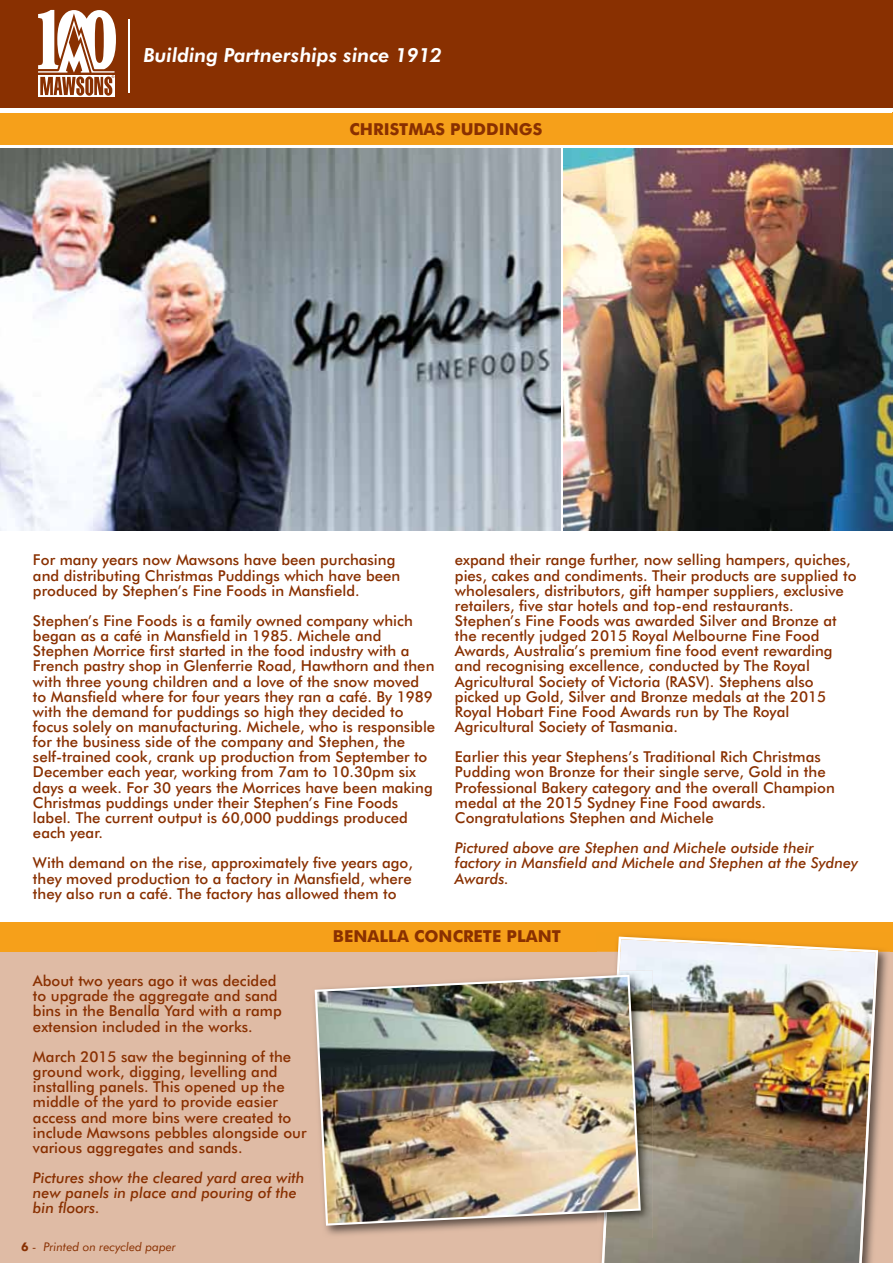
<style>
.page{position:relative;width:893px;height:1263px;background:#fff}
.page>*{position:absolute;margin:0;border:0;box-sizing:border-box;transform-origin:0 0}
.t1{font:italic 800 19.5px "Futura BT";color:#fff}
.t2{font:700 16.5px "Futura BT";color:#893001}
.t3{font:500 15px/15.1px "Futura BT";color:#893001}
.t4{font:italic 500 15px/15.1px "Futura BT";color:#893001}
.t5{font:italic 12px "Futura BT";color:#893001}
.s1{font-weight:700;font-style:normal}
</style>
<div class="page">
<div style="left:0;top:946px;width:893px;height:317px;background:#dfbba5"></div>
<div style="left:0;top:113px;width:893px;height:32px;background:#f6a01a"></div>
<hr style="left:892px;top:112px;width:1px;height:32px;background:#f6a01a">
<div style="left:0;top:0;width:893px;height:107px;background:#893001"></div>
<hr style="left:129px;top:19px;width:1px;height:74px;background:#fff">
<div style="left:38px;top:75px;width:77px;height:22px;background:#fff"></div>
<svg style="left:38px;top:10px;width:78px;height:86px"></svg>
<img style="left:563px;top:148px;width:330px;height:382px">
<img style="left:0;top:148px;width:560px;height:382px">
<div style="left:0;top:922px;width:893px;height:29px;background:#f6a01a"></div>
<img style="left:597px;top:935px;width:293px;height:328px">
<img style="left:602px;top:936px;width:276px;height:327px">
<img style="left:314px;top:971px;width:289px;height:267px">
<img style="left:619px;top:971px;width:34px;height:267px">
<img style="left:603px;top:971px;width:16px;height:267px">
<img style="left:315px;top:975px;width:326px;height:251px">
<h1 class="t1" style="left:144px;top:43px;width:300px">Building Partnerships since 1912</h1>
<p class="t2" style="left:350px;top:119px;width:194px">CHRISTMAS PUDDINGS</p>
<p class="t3" style="left:33px;top:552px;width:369px">For many years now Mawsons have been purchasing and distributing Christmas Puddings which have been produced by Stephen’s Fine Foods in Mansfield.</p>
<p class="t3" style="left:33px;top:613px;width:404px">Stephen’s Fine Foods is a family owned company which began as a café in Mansfield in 1985. Michele and Stephen Morrice first started in the food industry with a French pastry shop in Glenferrie Road, Hawthorn and then with three young children and a love of the snow moved to Mansfield where for four years they ran a café. By 1989 with the demand for puddings so high they decided to focus solely on manufacturing. Michele, who is responsible for the business side of the company and Stephen, the self-trained cook, crank up production from September to December each year, working from 7am to 10.30pm six days a week. For 30 years the Morrices have been making Christmas puddings under their Stephen’s Fine Foods label. The current output is 60,000 puddings produced each year.</p>
<p class="t3" style="left:33px;top:855px;width:381px;text-align:justify">With demand on the rise, approximately five years ago, they moved production to a factory in Mansfield, where they also run a café. The factory has allowed them to</p>
<p class="t3" style="left:455px;top:552px;width:403px">expand their range further, now selling hampers, quiches, pies, cakes and condiments. Their products are supplied to wholesalers, distributors, gift hamper suppliers, exclusive retailers, five star hotels and top-end restaurants.<br>Stephen’s Fine Foods was awarded Silver and Bronze at the recently judged 2015 Royal Melbourne Fine Food Awards, Australia’s premium fine food event rewarding and recognising excellence, conducted by The Royal Agricultural Society of Victoria (RASV). Stephens also picked up Gold, Silver and Bronze medals at the 2015<br>Royal Hobart Fine Food Awards run by The Royal Agricultural Society of Tasmania.</p>
<p class="t3" style="left:455px;top:749px;width:381px">Earlier this year Stephens’s Traditional Rich Christmas Pudding won Bronze for their single serve, Gold in the Professional Bakery category and the overall Champion medal at the 2015 Sydney Fine Food awards.<br>Congratulations Stephen and Michele</p>
<p class="t4" style="left:455px;top:840px;width:405px">Pictured above are Stephen and Michele outside their factory in Mansfield and Michele and Stephen at the Sydney<br>Awards.</p>
<p class="t3" style="left:33px;top:973px;width:250px">About two years ago it was decided to upgrade the aggregate and sand bins in the Benalla Yard with a ramp extension included in the works.</p>
<p class="t3" style="left:33px;top:1049px;width:275px">March 2015 saw the beginning of the ground work, digging, levelling and installing panels. This opened up the middle of the yard to provide easier access and more bins were created to include Mawsons pebbles alongside our various aggregates and sands.</p>
<p class="t4" style="left:33px;top:1170px;width:273px">Pictures show the cleared yard area with new panels in place and pouring of the bin floors.</p>
<p class="t5" style="left:21px;top:1240px;width:156px"><span class="s1">6</span> - Printed on recycled paper</p>
<p class="t2" style="left:333px;top:926px;width:229px">BENALLA CONCRETE PLANT</p>
</div>
